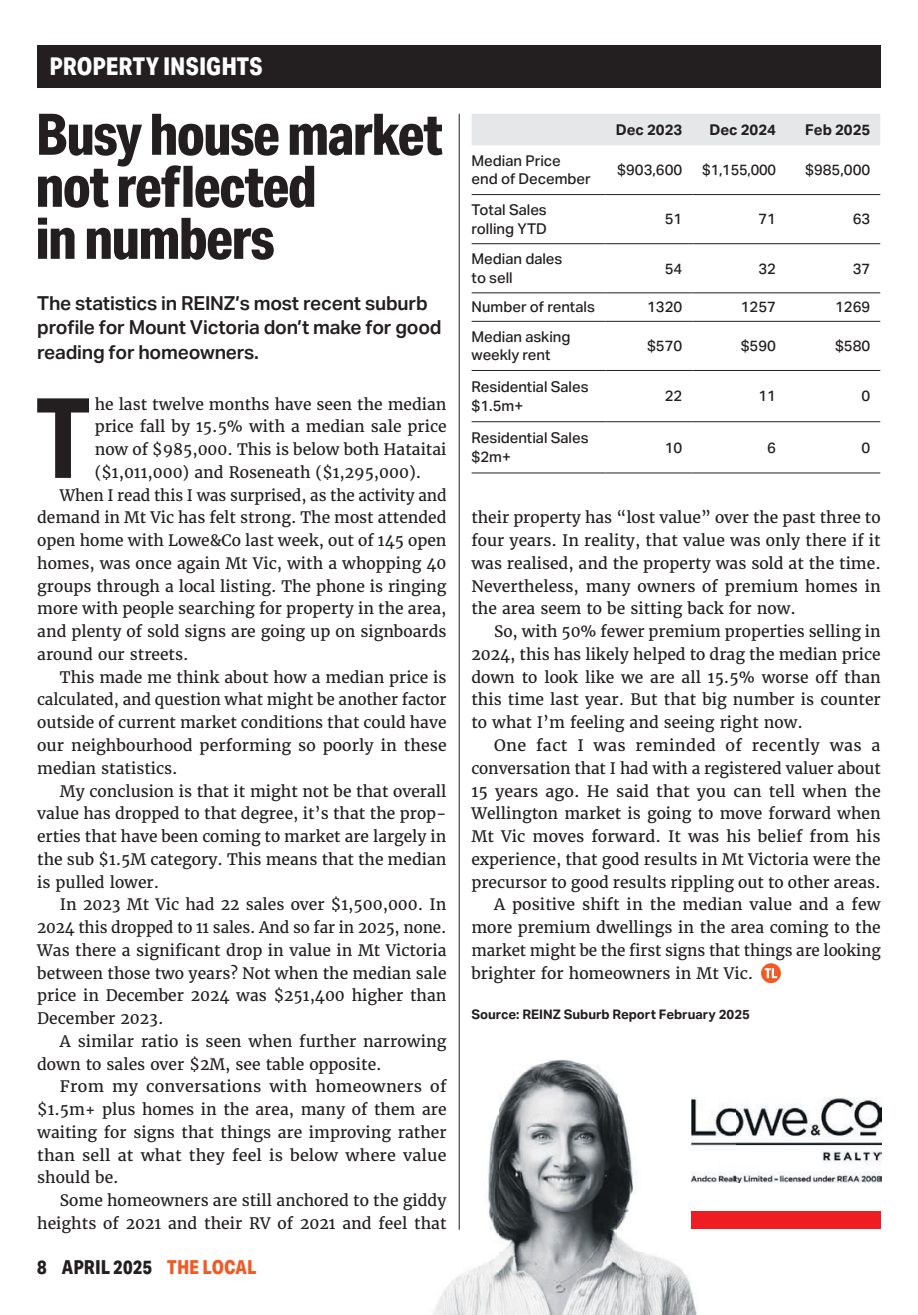
<style>
.page{position:relative;width:918px;height:1315px;background:#fff}
.page>*{position:absolute;margin:0;border:0;box-sizing:border-box;transform-origin:0 0}
.t1{font:700 111.3px "Aktiv Grotesk Cd";color:#231f20}
.t2{font:800 57.4px/52px "Aktiv Grotesk Cd";letter-spacing:-.025em;color:#231f20}
.t3{font:800 24.5px "Aktiv Grotesk Cd";color:#fff}
.t4{font:600 19.25px/24.5px "Aktiv Grotesk";letter-spacing:-.01em;color:#231f20}
.t5{font:800 19.25px "Aktiv Grotesk Cd";letter-spacing:.005em;color:#231f20}
.t6{font:15.75px/22.8px "Merriweather";color:#231f20;text-align:justify}
.t7{font:15.75px "Merriweather";letter-spacing:.02em;color:#231f20}
.t8{font:500 14.88px/18.4px "Aktiv Grotesk";color:#231f20}
.t9{font:700 14.88px "Aktiv Grotesk";color:#231f20}
.t10{font:700 13.12px "Aktiv Grotesk";color:#231f20}
.s1{color:#f15a22}
</style>
<div class="page">
<img style="left:433px;top:1002px;width:302px;height:313px">
<svg style="left:761px;top:963px;width:20px;height:20px"></svg>
<svg style="left:765px;top:968px;width:12px;height:10px"></svg>
<hr style="left:459px;top:114px;width:1px;height:1115px;background:#231f20">
<div style="left:37px;top:45px;width:844px;height:43px;background:#231f20"></div>
<img style="left:691px;top:1097px;width:190px;height:85px">
<div style="left:691px;top:1211px;width:190px;height:18px;background:#ee1d23"></div>
<div style="left:472px;top:114px;width:408px;height:31px;background:#e6e7e9"></div>
<hr style="left:471px;top:194px;width:134px;height:1px;background:#231f20">
<hr style="left:605px;top:194px;width:87px;height:1px;background:#231f20">
<hr style="left:692px;top:194px;width:94px;height:1px;background:#231f20">
<hr style="left:786px;top:194px;width:94px;height:1px;background:#231f20">
<hr style="left:471px;top:243px;width:134px;height:1px;background:#231f20">
<hr style="left:605px;top:243px;width:87px;height:1px;background:#231f20">
<hr style="left:692px;top:243px;width:94px;height:1px;background:#231f20">
<hr style="left:786px;top:243px;width:94px;height:1px;background:#231f20">
<hr style="left:471px;top:292px;width:134px;height:1px;background:#231f20">
<hr style="left:605px;top:292px;width:87px;height:1px;background:#231f20">
<hr style="left:692px;top:292px;width:94px;height:1px;background:#231f20">
<hr style="left:786px;top:292px;width:94px;height:1px;background:#231f20">
<hr style="left:471px;top:321px;width:134px;height:1px;background:#231f20">
<hr style="left:605px;top:321px;width:87px;height:1px;background:#231f20">
<hr style="left:692px;top:321px;width:94px;height:1px;background:#231f20">
<hr style="left:786px;top:321px;width:94px;height:1px;background:#231f20">
<hr style="left:471px;top:370px;width:134px;height:1px;background:#231f20">
<hr style="left:605px;top:370px;width:87px;height:1px;background:#231f20">
<hr style="left:692px;top:370px;width:94px;height:1px;background:#231f20">
<hr style="left:786px;top:370px;width:94px;height:1px;background:#231f20">
<hr style="left:471px;top:421px;width:134px;height:1px;background:#231f20">
<hr style="left:605px;top:421px;width:87px;height:1px;background:#231f20">
<hr style="left:692px;top:421px;width:94px;height:1px;background:#231f20">
<hr style="left:786px;top:421px;width:94px;height:1px;background:#231f20">
<hr style="left:471px;top:473px;width:134px;height:1px;background:#231f20">
<hr style="left:605px;top:473px;width:87px;height:1px;background:#231f20">
<hr style="left:692px;top:473px;width:94px;height:1px;background:#231f20">
<hr style="left:786px;top:473px;width:94px;height:1px;background:#231f20">
<h3 class="t3" style="left:50px;top:53px;width:214px">PROPERTY INSIGHTS</h3>
<h2 class="t2" style="left:35px;top:109px;width:409px">Busy house market not reflected<br>in numbers</h2>
<p class="t4" style="left:37px;top:291px;width:406px">The statistics in REINZ’s most recent suburb profile for Mount Victoria don’t make for good reading for homeowners.</p>
<h1 class="t1" style="left:36px;top:374px;width:56px">T</h1>
<p class="t6" style="left:95px;top:393px;width:353px">he last twelve months have seen the median</p>
<p class="t6" style="left:95px;top:415px;width:353px">price fall by 15.5% with a median sale price</p>
<p class="t6" style="left:95px;top:438px;width:353px">now of $985,000. This is below both Hataitai</p>
<p class="t6" style="left:95px;top:461px;width:328px">($1,011,000) and Roseneath ($1,295,000).</p>
<p class="t6" style="left:60px;top:484px;width:388px">When I read this I was surprised, as the activity and</p>
<p class="t6" style="left:37px;top:506px;width:411px">demand in Mt Vic has felt strong. The most attended</p>
<p class="t6" style="left:37px;top:529px;width:411px">open home with Lowe&amp;Co last week, out of 145 open</p>
<p class="t6" style="left:37px;top:552px;width:411px">homes, was once again Mt Vic, with a whopping 40</p>
<p class="t6" style="left:37px;top:575px;width:411px">groups through a local listing. The phone is ringing</p>
<p class="t6" style="left:37px;top:597px;width:411px">more with people searching for property in the area,</p>
<p class="t6" style="left:37px;top:620px;width:411px">and plenty of sold signs are going up on signboards</p>
<p class="t6" style="left:37px;top:643px;width:153px">around our streets.</p>
<p class="t6" style="left:60px;top:665px;width:388px">This made me think about how a median price is</p>
<p class="t6" style="left:37px;top:688px;width:411px">calculated, and question what might be another factor</p>
<p class="t6" style="left:37px;top:711px;width:411px">outside of current market conditions that could have</p>
<p class="t6" style="left:37px;top:734px;width:411px">our neighbourhood performing so poorly in these</p>
<p class="t6" style="left:37px;top:757px;width:142px">median statistics.</p>
<p class="t6" style="left:60px;top:779px;width:388px">My conclusion is that it might not be that overall</p>
<p class="t6" style="left:37px;top:802px;width:411px">value has dropped to that degree, it’s that the prop-</p>
<p class="t6" style="left:37px;top:825px;width:411px">erties that have been coming to market are largely in</p>
<p class="t6" style="left:37px;top:848px;width:411px">the sub $1.5M category. This means that the median</p>
<p class="t6" style="left:37px;top:870px;width:124px">is pulled lower.</p>
<p class="t6" style="left:60px;top:893px;width:388px">In 2023 Mt Vic had 22 sales over $1,500,000. In</p>
<p class="t6" style="left:37px;top:916px;width:411px">2024 this dropped to 11 sales. And so far in 2025, none.</p>
<p class="t6" style="left:37px;top:939px;width:411px">Was there a significant drop in value in Mt Victoria</p>
<p class="t6" style="left:37px;top:961px;width:411px">between those two years? Not when the median sale</p>
<p class="t6" style="left:37px;top:984px;width:411px">price in December 2024 was $251,400 higher than</p>
<p class="t6" style="left:37px;top:1007px;width:128px">December 2023.</p>
<p class="t6" style="left:60px;top:1030px;width:388px">A similar ratio is seen when further narrowing</p>
<p class="t6" style="left:37px;top:1052px;width:346px">down to sales over $2M, see table opposite.</p>
<p class="t6" style="left:60px;top:1075px;width:388px">From my conversations with homeowners of</p>
<p class="t6" style="left:37px;top:1098px;width:411px">$1.5m+ plus homes in the area, many of them are</p>
<p class="t6" style="left:37px;top:1121px;width:411px">waiting for signs that things are improving rather</p>
<p class="t6" style="left:37px;top:1143px;width:411px">than sell at what they feel is below where value</p>
<p class="t6" style="left:37px;top:1166px;width:83px">should be.</p>
<p class="t6" style="left:60px;top:1189px;width:388px">Some homeowners are still anchored to the giddy</p>
<p class="t6" style="left:37px;top:1212px;width:411px">heights of 2021 and their RV of 2021 and feel that</p>
<p class="t5" style="left:37px;top:1256px;width:221px">8 APRIL 2025 <span class="s1">THE LOCAL</span></p>
<p class="t9" style="left:616px;top:121px;width:68px">Dec 2023</p>
<p class="t9" style="left:709px;top:121px;width:68px">Dec 2024</p>
<p class="t9" style="left:805px;top:121px;width:67px">Feb 2025</p>
<p class="t8" style="left:471px;top:152px;width:121px">Median Price<br>end of December</p>
<p class="t8" style="left:617px;top:161px;width:67px">$903,600</p>
<p class="t8" style="left:702px;top:161px;width:75px">$1,155,000</p>
<p class="t8" style="left:805px;top:161px;width:67px">$985,000</p>
<p class="t8" style="left:471px;top:201px;width:77px">Total Sales rolling YTD</p>
<p class="t8" style="left:665px;top:210px;width:19px">51</p>
<p class="t8" style="left:758px;top:210px;width:19px">71</p>
<p class="t8" style="left:852px;top:210px;width:19px">63</p>
<p class="t8" style="left:471px;top:250px;width:92px">Median dales to sell</p>
<p class="t8" style="left:665px;top:259px;width:19px">54</p>
<p class="t8" style="left:758px;top:259px;width:19px">32</p>
<p class="t8" style="left:852px;top:259px;width:19px">37</p>
<p class="t8" style="left:471px;top:298px;width:125px">Number of rentals</p>
<p class="t8" style="left:647px;top:298px;width:37px">1320</p>
<p class="t8" style="left:741px;top:298px;width:37px">1257</p>
<p class="t8" style="left:835px;top:298px;width:37px">1269</p>
<p class="t8" style="left:471px;top:328px;width:100px">Median asking weekly rent</p>
<p class="t8" style="left:647px;top:337px;width:37px">$570</p>
<p class="t8" style="left:741px;top:337px;width:37px">$590</p>
<p class="t8" style="left:835px;top:337px;width:37px">$580</p>
<p class="t8" style="left:471px;top:378px;width:118px">Residential Sales $1.5m+</p>
<p class="t8" style="left:665px;top:387px;width:19px">22</p>
<p class="t8" style="left:758px;top:387px;width:19px">11</p>
<p class="t8" style="left:861px;top:387px;width:10px">0</p>
<p class="t8" style="left:471px;top:429px;width:118px">Residential Sales $2m+</p>
<p class="t8" style="left:665px;top:438px;width:19px">10</p>
<p class="t8" style="left:767px;top:438px;width:10px">6</p>
<p class="t8" style="left:861px;top:438px;width:10px">0</p>
<p class="t6" style="left:471px;top:506px;width:411px">their property has “lost value” over the past three to four years. In reality, that value was only there if it was realised, and the property was sold at the time.<br>Nevertheless, many owners of premium homes in the area seem to be sitting back for now.</p>
<p class="t6" style="left:471px;top:620px;width:411px;text-indent:23px">So, with 50% fewer premium properties selling in 2024, this has likely helped to drag the median price down to look like we are all 15.5% worse off than this time last year. But that big number is counter to what I’m feeling and seeing right now.</p>
<p class="t7" style="left:494px;top:735px;width:388px">One fact I was reminded of recently was a</p>
<p class="t6" style="left:471px;top:757px;width:411px">conversation that I had with a registered valuer about</p>
<p class="t6" style="left:471px;top:779px;width:411px">15 years ago. He said that you can tell when the</p>
<p class="t6" style="left:471px;top:802px;width:411px">Wellington market is going to move forward when</p>
<p class="t6" style="left:471px;top:825px;width:411px">Mt Vic moves forward. It was his belief from his</p>
<p class="t6" style="left:471px;top:848px;width:411px">experience, that good results in Mt Victoria were the</p>
<p class="t6" style="left:471px;top:870px;width:411px">precursor to good results rippling out to other areas.</p>
<p class="t6" style="left:494px;top:893px;width:388px">A positive shift in the median value and a few</p>
<p class="t6" style="left:471px;top:916px;width:411px">more premium dwellings in the area coming to the</p>
<p class="t6" style="left:471px;top:939px;width:411px">market might be the first signs that things are looking</p>
<p class="t6" style="left:471px;top:961px;width:283px">brighter for homeowners in Mt Vic.</p>
<p class="t10" style="left:471px;top:1006px;width:280px">Source: REINZ Suburb Report February 2025</p>
</div>
